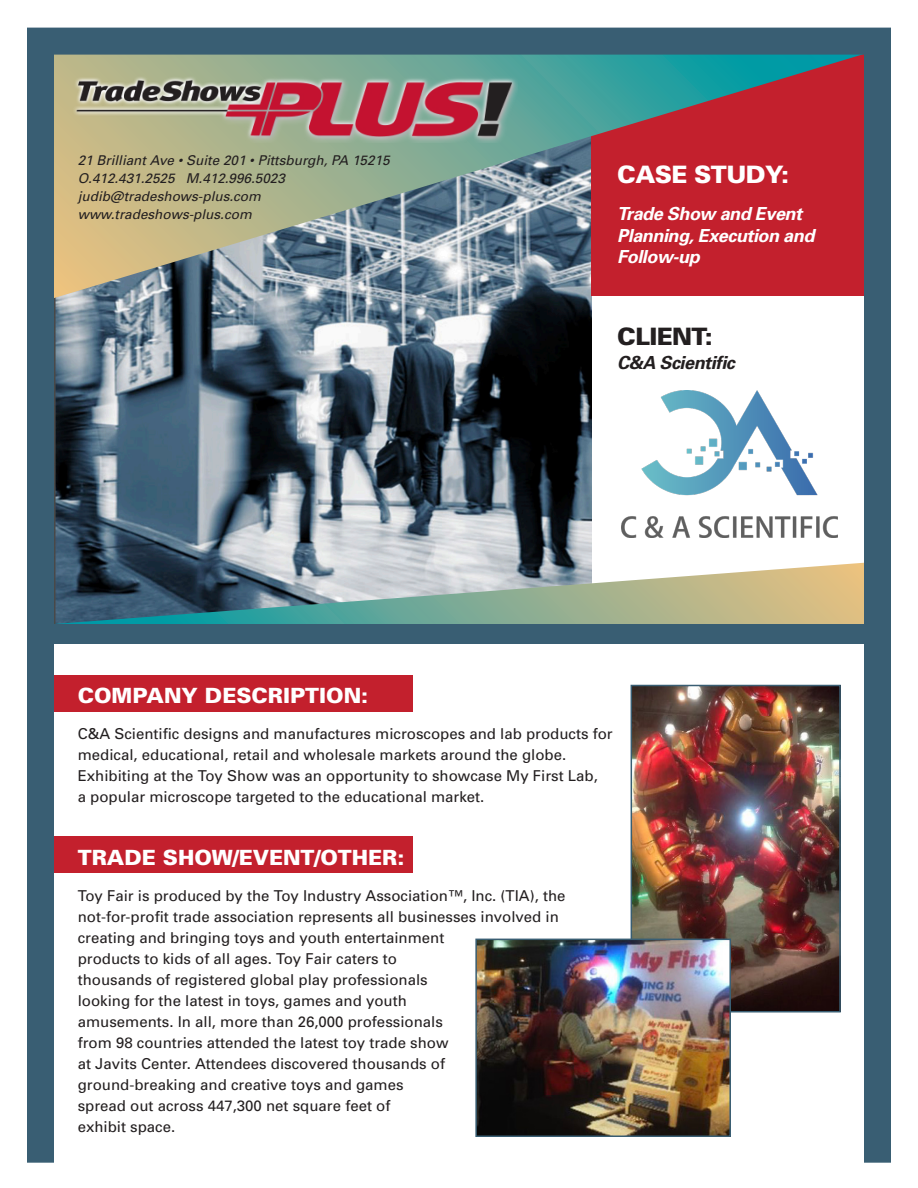
<style>
.page{position:relative;width:918px;height:1188px;background:#fff}
.page>*{position:absolute;margin:0;border:0;box-sizing:border-box;transform-origin:0 0}
.t1{font:900 24px "Univers";letter-spacing:-.025em;color:#fff}
.t2{font:900 24px "Univers";letter-spacing:-.025em;color:#231f20}
.t3{font:900 21px "Univers";color:#fff}
.t4{font:italic 700 18px/21.6px "Univers";letter-spacing:-.025em;color:#fff}
.t5{font:italic 700 18px "Univers";letter-spacing:-.025em;color:#231f20}
.t6{font:15px "Univers";color:#231f20}
.t7{font:italic 13.5px "Univers";color:#231f20}
</style>
<div class="page">
<div style="left:45px;top:837px;width:368px;height:36px;background:#c3202d"></div>
<div style="left:45px;top:675px;width:368px;height:37px;background:#c3202d"></div>
<img style="left:55px;top:298px;width:537px;height:265px">
<div style="left:41px;top:624px;width:840px;height:19px;background:#395e73"></div>
<svg style="left:55px;top:56px;width:808px;height:242px;background:#9a7672"></svg>
<img style="left:74px;top:73px;width:444px;height:69px">
<div style="left:27px;top:28px;width:864px;height:1135px;border:27px solid #395e73"></div>
<div style="left:54px;top:1122px;width:810px;height:50px;background:#fff"></div>
<svg style="left:54px;top:563px;width:810px;height:61px;background:#8d9f94"></svg>
<img style="left:621px;top:390px;width:217px;height:148px">
<img style="left:634px;top:688px;width:204px;height:321px">
<div style="left:631px;top:685px;width:210px;height:327px;border:2px solid #395e73"></div>
<img style="left:478px;top:942px;width:250px;height:192px">
<div style="left:475px;top:939px;width:256px;height:198px;border:2px solid #395e73"></div>
<p class="t7" style="left:78px;top:152px;width:313px">21 Brilliant Ave • Suite 201 • Pittsburgh, PA 15215</p>
<p class="t7" style="left:78px;top:170px;width:209px">O.412.431.2525 M.412.996.5023</p>
<p class="t7" style="left:78px;top:188px;width:185px">judib@tradeshows-plus.com</p>
<p class="t7" style="left:78px;top:206px;width:175px">www.tradeshows-plus.com</p>
<p class="t1" style="left:617px;top:160px;width:173px">CASE STUDY:</p>
<p class="t4" style="left:617px;top:203px;width:199px">Trade Show and Event<br>Planning, Execution and<br>Follow-up</p>
<p class="t2" style="left:617px;top:322px;width:97px">CLIENT:</p>
<p class="t5" style="left:617px;top:352px;width:119px">C&amp;A Scientific</p>
<p class="t3" style="left:78px;top:682px;width:292px">COMPANY DESCRIPTION:</p>
<p class="t6" style="left:78px;top:725px;width:537px">C&amp;A Scientific designs and manufactures microscopes and lab products for</p>
<p class="t6" style="left:78px;top:746px;width:490px">medical, educational, retail and wholesale markets around the globe.</p>
<p class="t6" style="left:78px;top:767px;width:522px">Exhibiting at the Toy Show was an opportunity to showcase My First Lab,</p>
<p class="t6" style="left:78px;top:788px;width:408px">a popular microscope targeted to the educational market.</p>
<p class="t3" style="left:78px;top:844px;width:328px">TRADE SHOW/EVENT/OTHER:</p>
<p class="t6" style="left:78px;top:887px;width:489px">Toy Fair is produced by the Toy Industry Association™, Inc. (TIA), the</p>
<p class="t6" style="left:78px;top:908px;width:483px">not-for-profit trade association represents all businesses involved in</p>
<p class="t6" style="left:78px;top:929px;width:368px">creating and bringing toys and youth entertainment</p>
<p class="t6" style="left:78px;top:950px;width:321px">products to kids of all ages. Toy Fair caters to</p>
<p class="t6" style="left:78px;top:971px;width:352px">thousands of registered global play professionals</p>
<p class="t6" style="left:78px;top:992px;width:331px">looking for the latest in toys, games and youth</p>
<p class="t6" style="left:78px;top:1013px;width:367px">amusements. In all, more than 26,000 professionals</p>
<p class="t6" style="left:78px;top:1034px;width:372px">from 98 countries attended the latest toy trade show</p>
<p class="t6" style="left:78px;top:1055px;width:369px">at Javits Center. Attendees discovered thousands of</p>
<p class="t6" style="left:78px;top:1076px;width:327px">ground-breaking and creative toys and games</p>
<p class="t6" style="left:78px;top:1097px;width:314px">spread out across 447,300 net square feet of</p>
<p class="t6" style="left:78px;top:1118px;width:99px">exhibit space.</p>
</div>
